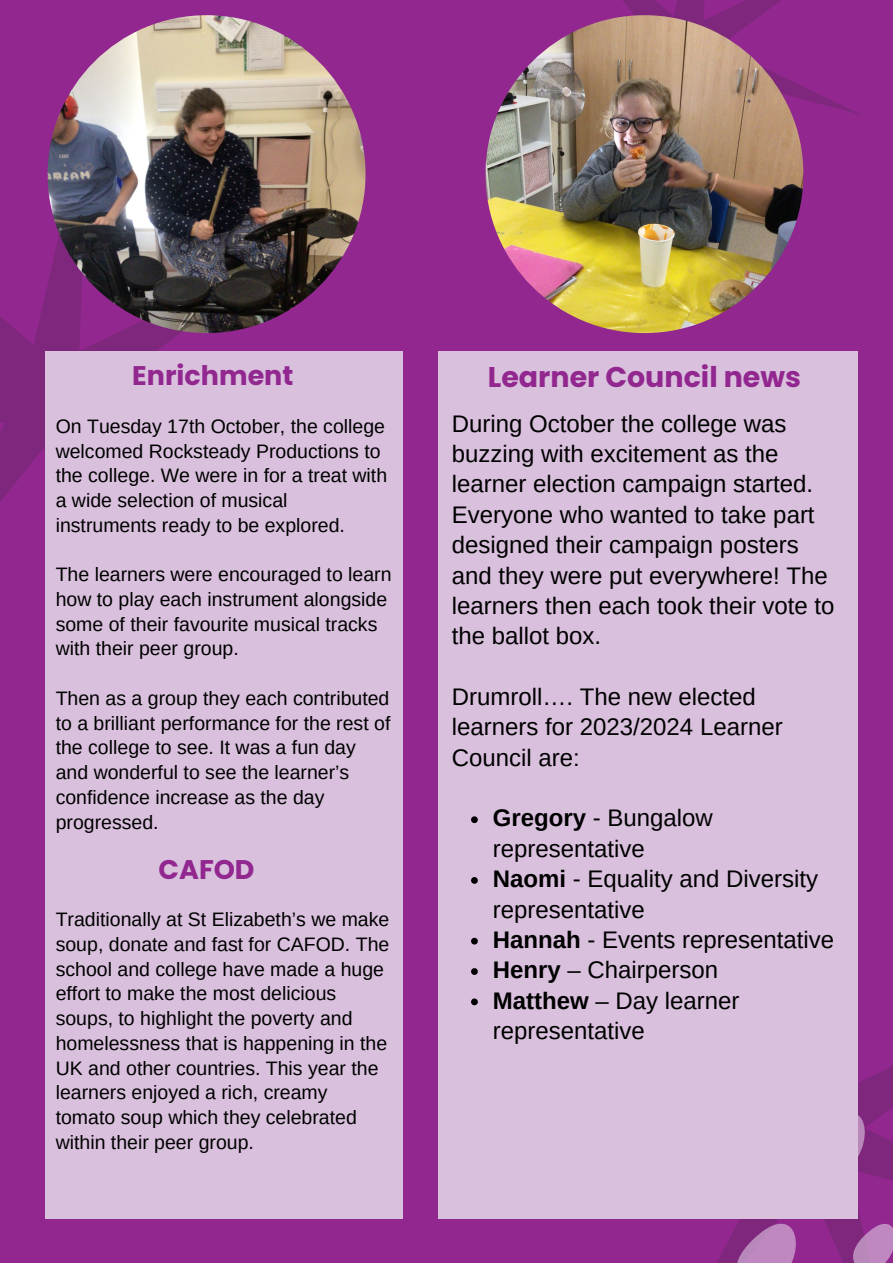
<style>
.page{position:relative;width:893px;height:1264px;background:#fff}
.page>*{position:absolute;margin:0;border:0;box-sizing:border-box;transform-origin:0 0}
.t1{font:700 28.5px "Poppins";color:#91278f}
.t2{font:700 27px "Poppins";color:#91278f}
.t3{font:24px/30.3px "Arimo";color:#000}
.t4{font:19.5px/24.8px "Arimo";color:#000}
.s1{font-weight:700}
</style>
<div class="page">
<div style="left:0;top:0;width:892px;height:1262px;background:#91278f"></div>
<svg style="left:0;top:122px;width:317px;height:229px"></svg>
<svg style="left:0;top:345px;width:103px;height:157px"></svg>
<svg style="left:857px;top:872px;width:35px;height:213px"></svg>
<svg style="left:717px;top:1085px;width:175px;height:177px"></svg>
<svg style="left:531px;top:0;width:328px;height:220px"></svg>
<svg style="left:592px;top:17px;width:127px;height:17px"></svg>
<div style="left:45px;top:351px;width:357px;height:868px;background:#d9c0dd"></div>
<div style="left:437px;top:351px;width:420px;height:868px;background:#d9c0dd"></div>
<img style="left:48px;top:15px;width:317px;height:318px;border-radius:50%">
<svg style="left:471px;top:816px;width:7px;height:7px"></svg>
<svg style="left:471px;top:877px;width:7px;height:6px"></svg>
<svg style="left:471px;top:937px;width:7px;height:7px"></svg>
<svg style="left:471px;top:968px;width:7px;height:6px"></svg>
<svg style="left:471px;top:998px;width:7px;height:7px"></svg>
<img style="left:485px;top:15px;width:318px;height:318px;border-radius:50%">
<p class="t2" style="left:132px;top:357px;width:163px">Enrichment</p>
<p class="t4" style="left:56px;top:413px;width:333px">On Tuesday 17th October, the college welcomed Rocksteady Productions to the college. We were in for a treat with a wide selection of musical instruments ready to be explored.</p>
<p class="t4" style="left:56px;top:562px;width:337px">The learners were encouraged to learn how to play each instrument alongside some of their favourite musical tracks with their peer group.</p>
<p class="t4" style="left:56px;top:685px;width:336px">Then as a group they each contributed to a brilliant performance for the rest of the college to see. It was a fun day and wonderful to see the learner’s confidence increase as the day progressed.</p>
<p class="t2" style="left:158px;top:850px;width:98px">CAFOD</p>
<p class="t4" style="left:56px;top:907px;width:335px">Traditionally at St Elizabeth’s we make soup, donate and fast for CAFOD. The school and college have made a huge effort to make the most delicious soups, to highlight the poverty and homelessness that is happening in the UK and other countries. This year the learners enjoyed a rich, creamy tomato soup which they celebrated within their peer group.</p>
<p class="t1" style="left:488px;top:357px;width:315px">Learner Council news</p>
<p class="t3" style="left:452px;top:408px;width:384px">During October the college was buzzing with excitement as the learner election campaign started.<br>Everyone who wanted to take part designed their campaign posters and they were put everywhere! The learners then each took their vote to the ballot box.</p>
<p class="t3" style="left:452px;top:681px;width:332px">Drumroll…. The new elected learners for 2023/2024 Learner<br>Council are:</p>
<p class="t3" style="left:492px;top:803px;width:221px"><span class="s1">Gregory</span> - Bungalow representative</p>
<p class="t3" style="left:492px;top:863px;width:327px"><span class="s1">Naomi</span> - Equality and Diversity representative</p>
<p class="t3" style="left:492px;top:924px;width:343px"><span class="s1">Hannah</span> - Events representative</p>
<p class="t3" style="left:492px;top:954px;width:227px"><span class="s1">Henry</span> – Chairperson</p>
<p class="t3" style="left:492px;top:985px;width:248px"><span class="s1">Matthew</span> – Day learner representative</p>
</div>
